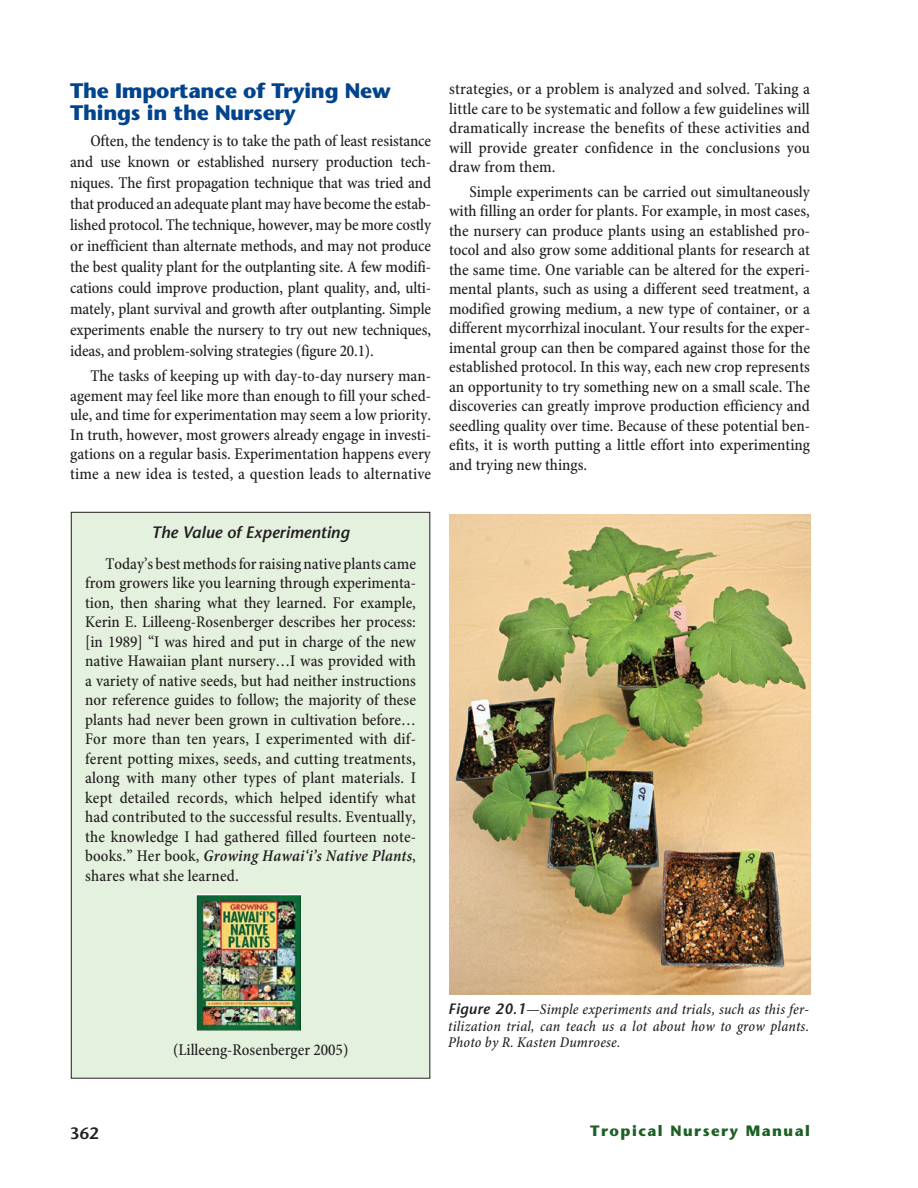
<style>
.page{position:relative;width:918px;height:1188px;background:#fff}
.page>*{position:absolute;margin:0;border:0;box-sizing:border-box;transform-origin:0 0}
.Headings_1{font:700 21px/22.5px "Stone Sans Std";letter-spacing:-.01em;color:#01448c}
.t1{font:500 condensed 16.5px/19.5px "Minion Pro";letter-spacing:.01em;color:#231f20;text-align:justify}
.Mini_Headings_3{font:italic 600 16.5px "Stone Sans Std";color:#231f20}
.t2{font:600 16.5px "Stone Sans Std";color:#231f20}
.Captions{font:italic 500 condensed 15px/16.5px "Minion Pro";letter-spacing:.015em;color:#231f20;text-align:justify}
.t3{font:700 15px "Stone Sans Std";letter-spacing:.1em;color:#1d6025}
.s1{font-weight:600;font-style:italic}
.s2{font-family:"Stone Sans Std";font-weight:600;font-stretch:normal}
</style>
<div class="page">
<div style="left:71px;top:512px;width:359px;height:566px;background:#e4f1de"></div>
<img style="left:197px;top:895px;width:103px;height:136px">
<img style="left:449px;top:514px;width:361px;height:480px">
<p class="Headings_1" style="left:70px;top:79px;width:322px">The Importance of Trying New<br>Things in the Nursery</p>
<p class="t1" style="left:70px;top:131px;width:362px;line-height:21px;text-indent:20px">Often, the tendency is to take the path of least resistance and use known or established nursery production tech&shy;niques. The first propagation technique that was tried and that produced an adequate plant may have become the estab&shy;lished protocol. The technique, however, may be more costly or inefficient than alternate methods, and may not produce the best quality plant for the outplanting site. A few modifi&shy;cations could improve production, plant quality, and, ulti&shy;mately, plant survival and growth after outplanting. Simple experiments enable the nursery to try out new techniques, ideas, and problem-solving strategies (figure 20.1).</p>
<p class="t1" style="left:70px;top:367px;width:362px;text-indent:20px">The tasks of keeping up with day-to-day nursery man&shy;agement may feel like more than enough to fill your sched&shy;ule, and time for experimentation may seem a low priority.<br>In truth, however, most growers already engage in investi&shy;gations on a regular basis. Experimentation happens every time a new idea is tested, a question leads to alternative</p>
<p class="Mini_Headings_3" style="left:152px;top:523px;width:200px">The Value of Experimenting</p>
<p class="t1" style="left:85px;top:554px;width:332px;text-indent:20px">Today’s best methods for raising native plants came from growers like you learning through experimenta&shy;tion, then sharing what they learned. For example, Kerin E. Lilleeng-Rosenberger describes her process: [in 1989] “I was hired and put in charge of the new native Hawaiian plant nursery…I was provided with a variety of native seeds, but had neither instructions nor reference guides to follow; the majority of these plants had never been grown in cultivation before… For more than ten years, I experimented with dif&shy;ferent potting mixes, seeds, and cutting treatments, along with many other types of plant materials. I kept detailed records, which helped identify what had contributed to the successful results. Eventually, the knowledge I had gathered filled fourteen note&shy;books.” Her book, <span class="s1">Growing Hawai‘i’s Native Plants</span>, shares what she learned.</p>
<p class="t1" style="left:449px;top:80px;width:362px">strategies, or a problem is analyzed and solved. Taking a little care to be systematic and follow a few guidelines will dramatically increase the benefits of these activities and will provide greater confidence in the conclusions you draw from them.</p>
<p class="t1" style="left:449px;top:183px;width:362px;text-indent:20px">Simple experiments can be carried out simultaneously with filling an order for plants. For example, in most cases, the nursery can produce plants using an established pro&shy;tocol and also grow some additional plants for research at the same time. One variable can be altered for the experi&shy;mental plants, such as using a different seed treatment, a modified growing medium, a new type of container, or a different mycorrhizal inoculant. Your results for the exper&shy;imental group can then be compared against those for the established protocol. In this way, each new crop represents an opportunity to try something new on a small scale. The discoveries can greatly improve production efficiency and seedling quality over time. Because of these potential ben&shy;efits, it is worth putting a little effort into experimenting and trying new things.</p>
<p class="t1" style="left:173px;top:1041px;width:177px">(Lilleeng-Rosenberger 2005)</p>
<p class="Captions" style="left:448px;top:1002px;width:362px"><span class="s2">Figure 20.1</span>—Simple experiments and trials, such as this fer&shy;tilization trial, can teach us a lot about how to grow plants.<br>Photo by R. Kasten Dumroese.</p>
<p class="t2" style="left:70px;top:1123px;width:30px">362</p>
<p class="t3" style="left:590px;top:1122px;width:221px">Tropical Nursery Manual</p>
</div>
